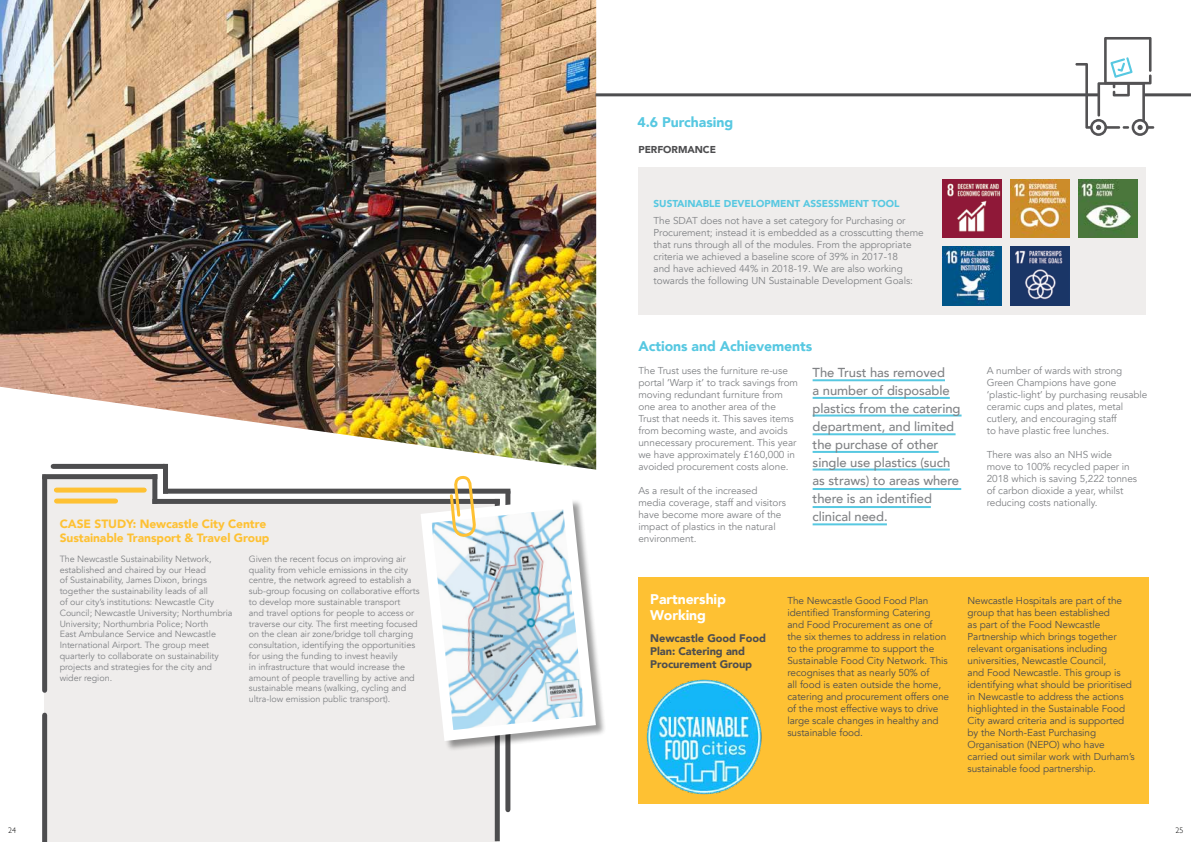
<style>
.page{position:relative;width:1191px;height:842px;background:#fff}
.page>*{position:absolute;margin:0;border:0;box-sizing:border-box;transform-origin:0 0}
.t1{font:900 14px "Avenir";letter-spacing:-.005em;color:#57c8e1}
.t2{font:900 14px/16.8px "Avenir";letter-spacing:-.005em;color:#fff}
.t3{font:500 13px/18px "Avenir";letter-spacing:-.005em;color:#808285}
.t4{font:900 12px/14.4px "Avenir";letter-spacing:-.005em;color:#fec133}
.t5{font:900 11px/13.2px "Avenir";letter-spacing:-.005em;color:#4d4d4f}
.t6{font:10px/12px "Avenir";letter-spacing:-.005em;color:#808285}
.t7{font:10px/12px "Avenir";letter-spacing:-.005em;color:#4d4d4f}
.t8{font:900 10px "Avenir";letter-spacing:-.005em;color:#57c8e1}
.t9{font:900 10px "Avenir";letter-spacing:-.005em;color:#4d4d4f}
.t10{font:9px/10.8px "Avenir";letter-spacing:-.005em;color:#808285}
.t11{font:300 8px "Gill Sans";color:#000}
</style>
<div class="page">
<img style="left:0;top:0;width:596px;height:470px">
<div style="left:45px;top:501px;width:452px;height:341px;background:#efedec"></div>
<div style="left:42px;top:715px;width:5px;height:127px;background:#4d4d4f"></div>
<div style="left:45px;top:476px;width:110px;height:38px;background:#efedec"></div>
<div style="left:42px;top:477px;width:5px;height:213px;background:#4d4d4f"></div>
<div style="left:42px;top:474px;width:115px;height:5px;background:#4d4d4f"></div>
<div style="left:152px;top:474px;width:5px;height:30px;background:#4d4d4f"></div>
<div style="left:152px;top:499px;width:348px;height:5px;background:#4d4d4f"></div>
<div style="left:53px;top:464px;width:111px;height:5px;background:#4d4d4f"></div>
<div style="left:163px;top:464px;width:5px;height:30px;background:#4d4d4f"></div>
<div style="left:163px;top:489px;width:347px;height:5px;background:#4d4d4f"></div>
<div style="left:505px;top:491px;width:5px;height:319px;background:#4d4d4f"></div>
<div style="left:495px;top:499px;width:5px;height:342px;background:#4d4d4f"></div>
<div style="left:56px;top:488px;width:88px;height:5px;background:#fec133"></div>
<div style="left:57px;top:498px;width:59px;height:5px;background:#fec133"></div>
<div style="left:421px;top:499px;width:186px;height:253px;background:#000;opacity:.4"></div>
<svg style="left:415px;top:492px;width:186px;height:254px"></svg>
<svg style="left:448px;top:475px;width:29px;height:65px"></svg>
<hr style="left:812px;top:379px;width:133px;height:2px;background:#57c8e1">
<hr style="left:812px;top:397px;width:137px;height:2px;background:#57c8e1">
<hr style="left:812px;top:414px;width:149px;height:2px;background:#57c8e1">
<hr style="left:812px;top:433px;width:143px;height:2px;background:#57c8e1">
<hr style="left:812px;top:451px;width:126px;height:2px;background:#57c8e1">
<hr style="left:812px;top:468px;width:137px;height:2px;background:#57c8e1">
<hr style="left:812px;top:488px;width:149px;height:2px;background:#57c8e1">
<hr style="left:812px;top:506px;width:118px;height:2px;background:#57c8e1">
<hr style="left:812px;top:523px;width:75px;height:2px;background:#57c8e1">
<hr style="left:595px;top:93px;width:596px;height:3px;background:#4d4d4f">
<svg style="left:1075px;top:37px;width:79px;height:99px"></svg>
<div style="left:638px;top:168px;width:508px;height:147px;background:#efedec"></div>
<img style="left:1010px;top:179px;width:59px;height:59px">
<img style="left:942px;top:179px;width:59px;height:59px">
<img style="left:1078px;top:179px;width:59px;height:59px">
<img style="left:1010px;top:247px;width:59px;height:58px">
<img style="left:942px;top:247px;width:59px;height:58px">
<div style="left:638px;top:577px;width:510px;height:227px;background:#fec133"></div>
<img style="left:646px;top:679px;width:116px;height:116px">
<h1 class="t1" style="left:637px;top:111px;width:97px">4.6 Purchasing</h1>
<p class="t9" style="left:638px;top:141px;width:79px">PERFORMANCE</p>
<p class="t8" style="left:653px;top:195px;width:247px">SUSTAINABLE DEVELOPMENT ASSESSMENT TOOL</p>
<p class="t6" style="left:653px;top:215px;width:272px">The SDAT does not have a set category for Purchasing or Procurement; instead it is embedded as a crosscutting theme that runs through all of the modules. From the appropriate criteria we achieved a baseline score of 39% in 2017-18<br>and have achieved 44% in 2018-19. We are also working towards the following UN Sustainable Development Goals:</p>
<p class="t4" style="left:60px;top:516px;width:211px">CASE STUDY: Newcastle City Centre<br>Sustainable Transport &amp; Travel Group</p>
<p class="t10" style="left:60px;top:553px;width:174px">The Newcastle Sustainability Network, established and chaired by our Head<br>of Sustainability, James Dixon, brings together the sustainability leads of all<br>of our city’s institutions: Newcastle City Council; Newcastle University; Northumbria University; Northumbria Police; North<br>East Ambulance Service and Newcastle International Airport. The group meet quarterly to collaborate on sustainability projects and strategies for the city and wider region.</p>
<p class="t10" style="left:249px;top:553px;width:172px">Given the recent focus on improving air quality from vehicle emissions in the city centre, the network agreed to establish a sub-group focusing on collaborative efforts to develop more sustainable transport<br>and travel options for people to access or traverse our city. The first meeting focused on the clean air zone/bridge toll charging consultation, identifying the opportunities for using the funding to invest heavily<br>in infrastructure that would increase the amount of people travelling by active and sustainable means (walking, cycling and ultra-low emission public transport).</p>
<h1 class="t1" style="left:638px;top:334px;width:175px">Actions and Achievements</h1>
<p class="t6" style="left:638px;top:365px;width:161px">The Trust uses the furniture re-use portal ‘Warp it’ to track savings from moving redundant furniture from one area to another area of the Trust that needs it. This saves items from becoming waste, and avoids unnecessary procurement. This year we have approximately £160,000 in avoided procurement costs alone.</p>
<p class="t6" style="left:638px;top:485px;width:149px">As a result of the increased media coverage, staff and visitors have become more aware of the impact of plastics in the natural environment.</p>
<h2 class="t3" style="left:812px;top:363px;width:149px">The Trust has removed<br>a number of disposable plastics from the catering department, and limited the purchase of other single use plastics (such as straws) to areas where there is an identified clinical need.</h2>
<p class="t6" style="left:986px;top:365px;width:162px">A number of wards with strong<br>Green Champions have gone ‘plastic-light’ by purchasing reusable ceramic cups and plates, metal cutlery, and encouraging staff<br>to have plastic free lunches.</p>
<p class="t6" style="left:986px;top:449px;width:152px">There was also an NHS wide move to 100% recycled paper in<br>2018 which is saving 5,222 tonnes of carbon dioxide a year, whilst reducing costs nationally.</p>
<h1 class="t2" style="left:650px;top:590px;width:77px">Partnership<br>Working</h1>
<p class="t7" style="left:787px;top:595px;width:163px">The Newcastle Good Food Plan identified Transforming Catering and Food Procurement as one of the six themes to address in relation to the programme to support the<br>Sustainable Food City Network. This recognises that as nearly 50% of<br>all food is eaten outside the home, catering and procurement offers one of the most effective ways to drive large scale changes in healthy and sustainable food.</p>
<p class="t7" style="left:967px;top:595px;width:169px">Newcastle Hospitals are part of the group that has been established<br>as part of the Food Newcastle Partnership which brings together relevant organisations including universities, Newcastle Council,<br>and Food Newcastle. This group is identifying what should be prioritised in Newcastle to address the actions highlighted in the Sustainable Food City award criteria and is supported by the North-East Purchasing Organisation (NEPO) who have carried out similar work with Durham’s sustainable food partnership.</p>
<p class="t5" style="left:650px;top:631px;width:117px">Newcastle Good Food<br>Plan: Catering and<br>Procurement Group</p>
<p class="t11" style="left:8px;top:825px;width:9px">24</p>
<p class="t11" style="left:1175px;top:825px;width:9px">25</p>
</div>
